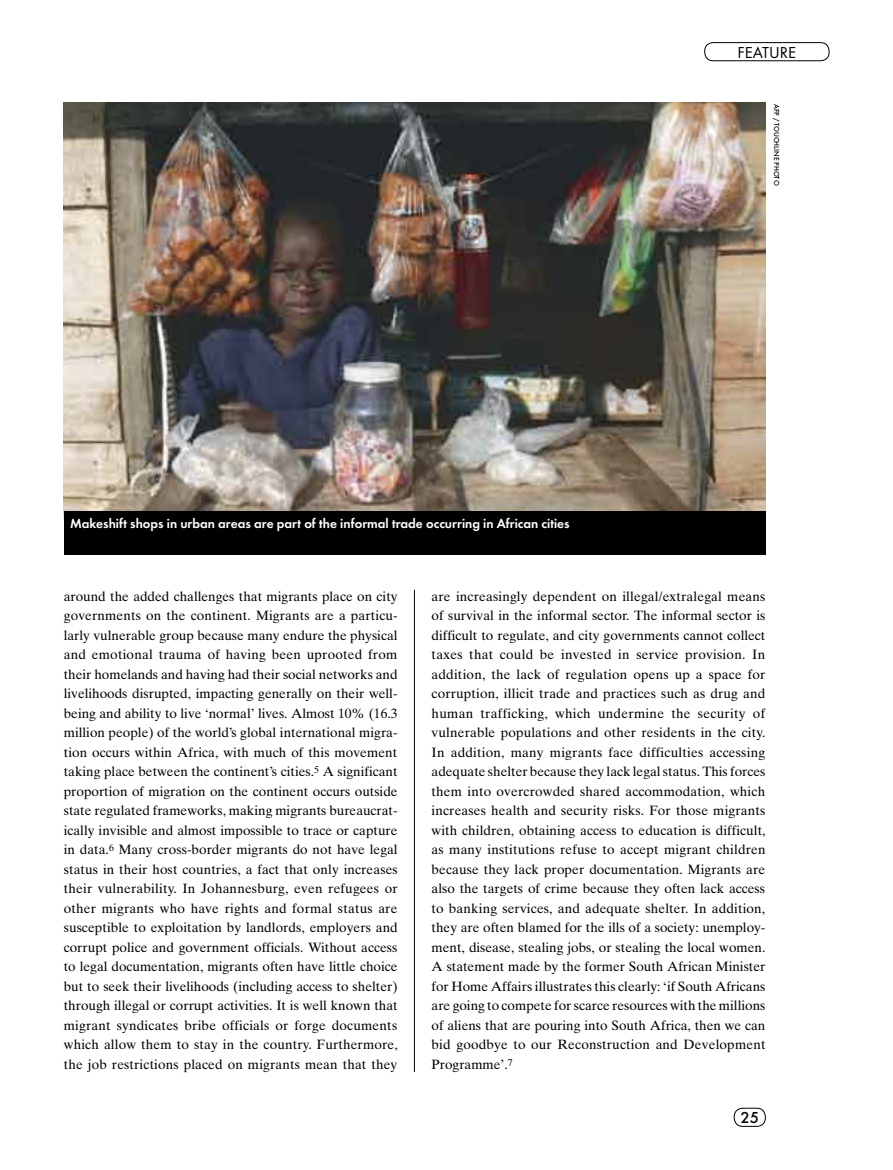
<style>
.page{position:relative;width:893px;height:1170px;background:#fff}
.page>*{position:absolute;margin:0;border:0;box-sizing:border-box;transform-origin:0 0}
.t1{font:16.5px "Futura T";color:#000}
.t2{font:500 16.5px "Futura T";color:#000}
.t3{font:13.5px/19.5px "Times Ten";letter-spacing:.01em;color:#000;text-align:justify}
.t4{font:600 13.5px "Futura T";color:#fff}
.t5{font:500 7.5px "Futura T";color:#000}
</style>
<div class="page">
<img style="left:64px;top:102px;width:701px;height:409px">
<div style="left:64px;top:511px;width:701px;height:43px;background:#000"></div>
<hr style="left:414px;top:589px;width:1px;height:482px;background:#000">
<svg style="left:704px;top:42px;width:126px;height:19px"></svg>
<svg style="left:733px;top:1107px;width:33px;height:19px"></svg>
<p class="t1" style="left:738px;top:42px;width:60px">FEATURE</p>
<p class="t4" style="left:70px;top:515px;width:501px">Makeshift shops in urban areas are part of the informal trade occurring in African cities</p>
<p class="t5" style="left:781px;top:104px;width:83px;rotate:90deg">AFP / TOUCHLINE PHOTO</p>
<p class="t3" style="left:64px;top:586px;width:335px">around the added challenges that migrants place on city governments on the continent. Migrants are a particu&shy;larly vulnerable group because many endure the physical and emotional trauma of having been uprooted from their homelands and having had their social networks and livelihoods disrupted, impacting generally on their well&shy;being and ability to live ‘normal’ lives. Almost 10% (16.3 million people) of the world’s global international migra&shy;tion occurs within Africa, with much of this movement taking place between the continent’s cities.<sup>5</sup> A significant proportion of migration on the continent occurs outside state regulated frameworks, making migrants bureaucrat&shy;ically invisible and almost impossible to trace or capture in data.<sup>6</sup> Many cross-border migrants do not have legal status in their host countries, a fact that only increases their vulnerability. In Johannesburg, even refugees or other migrants who have rights and formal status are susceptible to exploitation by landlords, employers and corrupt police and government officials. Without access to legal documentation, migrants often have little choice but to seek their livelihoods (including access to shelter) through illegal or corrupt activities. It is well known that migrant syndicates bribe officials or forge documents which allow them to stay in the country. Furthermore, the job restrictions placed on migrants mean that they</p>
<p class="t3" style="left:432px;top:586px;width:336px">are increasingly dependent on illegal/extralegal means of survival in the informal sector. The informal sector is difficult to regulate, and city governments cannot collect taxes that could be invested in service provision. In addition, the lack of regulation opens up a space for corruption, illicit trade and practices such as drug and human trafficking, which undermine the security of vulnerable populations and other residents in the city.<br>In addition, many migrants face difficulties accessing adequate shelter because they lack legal status. This forces them into overcrowded shared accommodation, which increases health and security risks. For those migrants with children, obtaining access to education is difficult, as many institutions refuse to accept migrant children because they lack proper documentation. Migrants are also the targets of crime because they often lack access to banking services, and adequate shelter. In addition, they are often blamed for the ills of a society: unemploy&shy;ment, disease, stealing jobs, or stealing the local women.<br>A statement made by the former South African Minister for Home Affairs illustrates this clearly: ‘if South Africans are going to compete for scarce resources with the millions of aliens that are pouring into South Africa, then we can bid goodbye to our Reconstruction and Development Programme’.<sup>7</sup></p>
<p class="t2" style="left:740px;top:1107px;width:20px">25</p>
</div>
